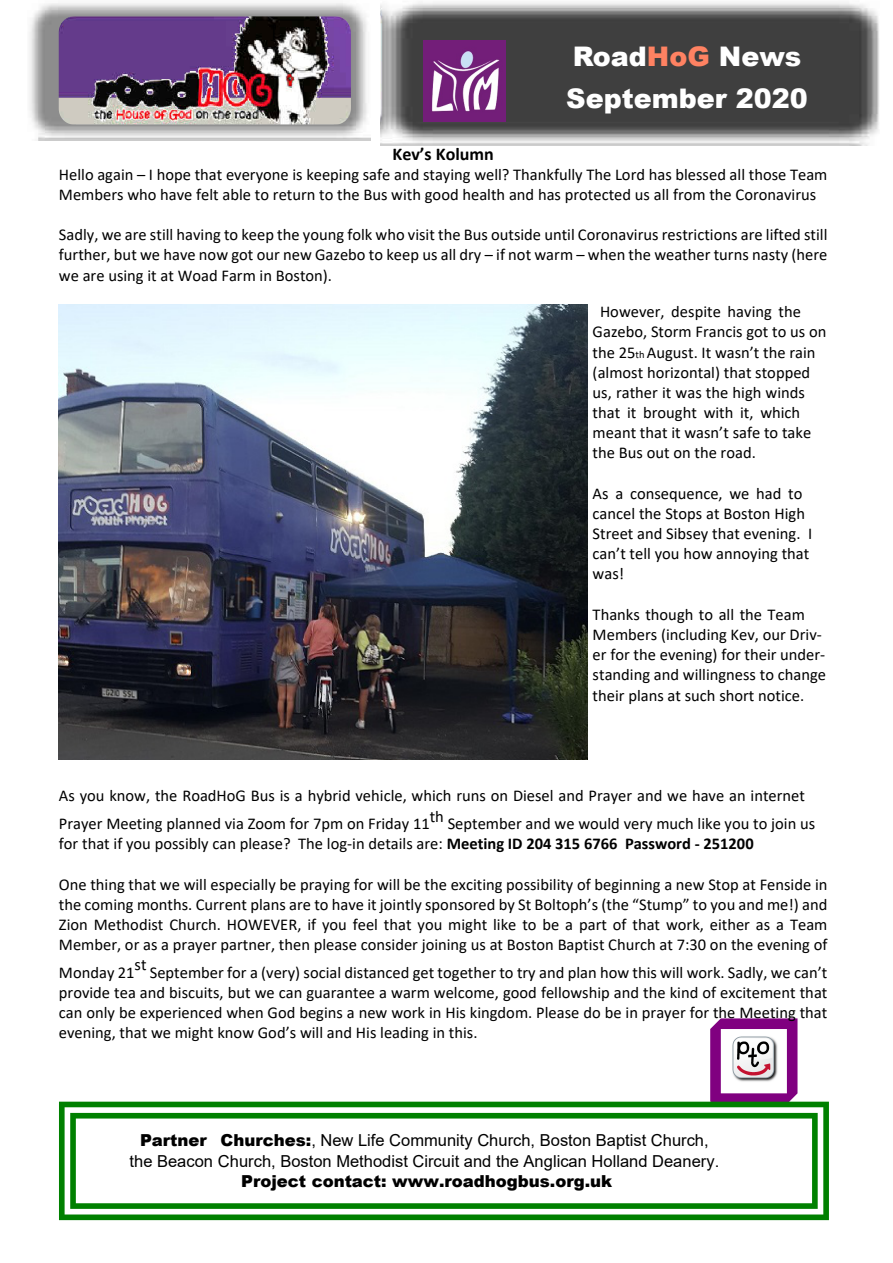
<style>
.page{position:relative;width:893px;height:1263px;background:#fff}
.page>*{position:absolute;margin:0;border:0;box-sizing:border-box;transform-origin:0 0}
.t1{font:900 27px/42.3px "Arial";color:#fff}
.t2{font:700 18px "Calibri";color:#000}
.t3{font:16.5px/20.1px "Calibri";color:#000}
.t4{font:16.5px/20.5px "Arial";color:#000;text-align:center}
.t5{font:900 16.5px "Arial";color:#000}
.s1{color:#ff8262}
.s2{font-size:10.5px}
.s3{font-weight:700}
.s4{font-weight:900}
</style>
<div class="page">
<svg style="left:370px;top:28px;width:498px;height:118px"></svg>
<img style="left:29px;top:3px;width:341px;height:138px">
<img style="left:59px;top:16px;width:292px;height:109px">
<img style="left:381px;top:2px;width:498px;height:143px">
<img style="left:424px;top:41px;width:81px;height:81px">
<svg style="left:710px;top:1018px;width:87px;height:84px"></svg>
<img style="left:732px;top:1036px;width:46px;height:46px">
<svg style="left:59px;top:1102px;width:770px;height:118px"></svg>
<img style="left:59px;top:304px;width:528px;height:456px">
<h1 class="t1" style="left:566px;top:38px;width:243px">Road<span class="s1">HoG</span> News<br>September 2020</h1>
<p class="t2" style="left:393px;top:146px;width:103px">Kev’s Kolumn</p>
<p class="t3" style="left:59px;top:166px;width:770px">Hello again – I hope that everyone is keeping safe and staying well? Thankfully The Lord has blessed all those Team<br>Members who have felt able to return to the Bus with good health and has protected us all from the Coronavirus</p>
<p class="t3" style="left:59px;top:226px;width:770px;text-align:justify">Sadly, we are still having to keep the young folk who visit the Bus outside until Coronavirus restrictions are lifted still further, but we have now got our new Gazebo to keep us all dry – if not warm – when the weather turns nasty (here we are using it at Woad Farm in Boston).</p>
<p class="t3" style="left:593px;top:303px;width:235px;text-indent:7px">However, despite having the<br>Gazebo, Storm Francis got to us on the 25<span class="s2">th</span> August. It wasn’t the rain (almost horizontal) that stopped us, rather it was the high winds that it brought with it, which meant that it wasn’t safe to take the Bus out on the road.</p>
<p class="t3" style="left:593px;top:484px;width:221px">As a consequence, we had to cancel the Stops at Boston High<br>Street and Sibsey that evening. I can’t tell you how annoying that was!</p>
<p class="t3" style="left:593px;top:606px;width:235px">Thanks though to all the Team Members (including Kev, our Driv&shy;er for the evening) for their under&shy;standing and willingness to change their plans at such short notice.</p>
<p class="t3" style="left:59px;top:783px;width:748px;line-height:27.6px">As you know, the RoadHoG Bus is a hybrid vehicle, which runs on Diesel and Prayer and we have an internet<br>Prayer Meeting planned via Zoom for 7pm on Friday 11</p>
<p class="t3" style="left:430px;top:807px;width:16px">th</p>
<p class="t3" style="left:59px;top:815px;width:758px;text-indent:389px">September and we would very much like you to join us for that if you possibly can please? The log-in details are: <span class="s3">Meeting ID 204 315 6766 Password - 251200</span></p>
<p class="t3" style="left:59px;top:875px;width:770px;text-align:justify">One thing that we will especially be praying for will be the exciting possibility of beginning a new Stop at Fenside in the coming months. Current plans are to have it jointly sponsored by St Boltoph’s (the “Stump” to you and me!) and Zion Methodist Church. HOWEVER, if you feel that you might like to be a part of that work, either as a Team Member, or as a prayer partner, then please consider joining us at Boston Baptist Church at 7:30 on the evening of</p>
<p class="t3" style="left:59px;top:963px;width:77px">Monday 21</p>
<p class="t3" style="left:135px;top:956px;width:13px">st</p>
<p class="t3" style="left:59px;top:963px;width:770px;text-align:justify;text-indent:91px">September for a (very) social distanced get together to try and plan how this will work. Sadly, we can’t provide tea and biscuits, but we can guarantee a warm welcome, good fellowship and the kind of excitement that can only be experienced when God begins a new work in His kingdom. Please do be in prayer for the Meeting that evening, that we might know God’s will and His leading in this.</p>
<p class="t4" style="left:130px;top:1131px;width:591px"><span class="s4">Partner Churches:</span>, New Life Community Church, Boston Baptist Church, the Beacon Church, Boston Methodist Circuit and the Anglican Holland Deanery.</p>
<p class="t5" style="left:241px;top:1175px;width:373px">Project contact: www.roadhogbus.org.uk</p>
</div>
